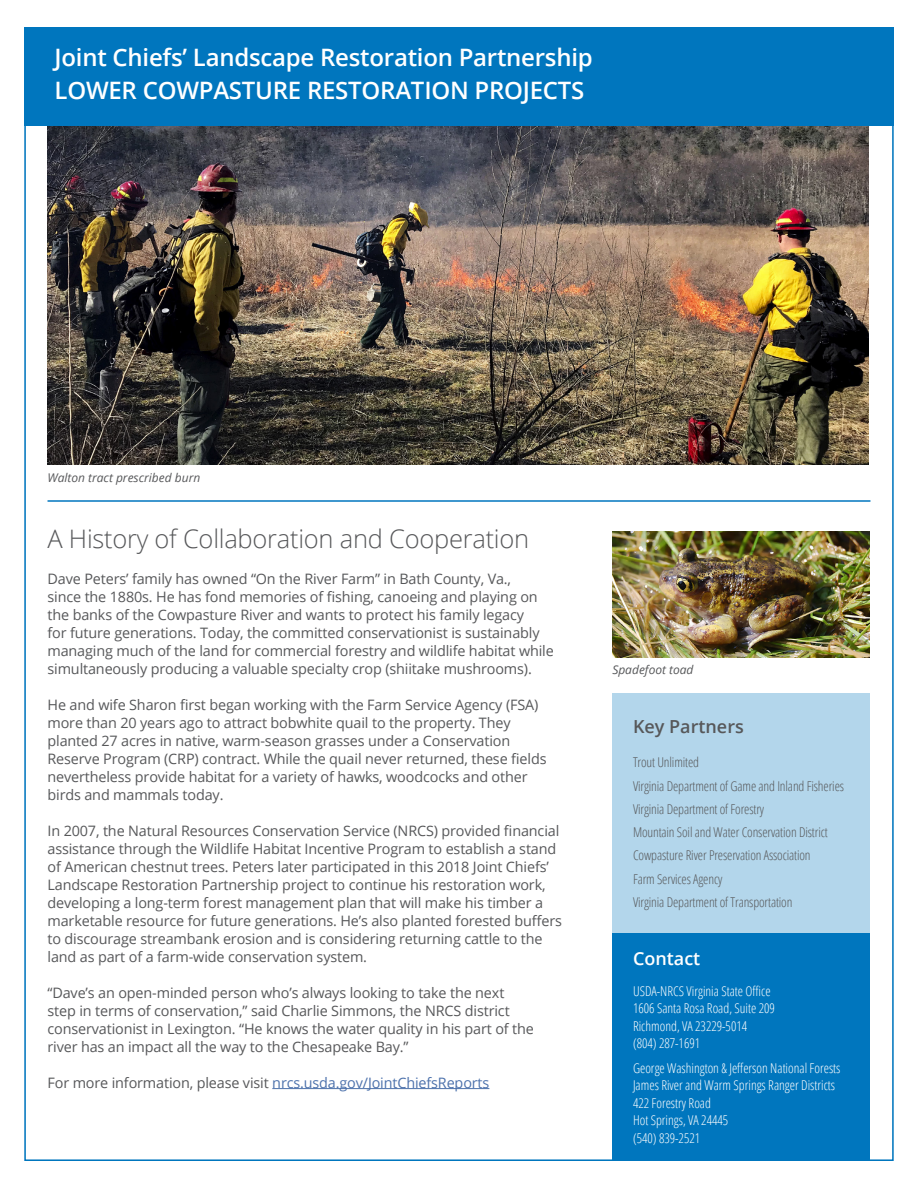
<style>
.page{position:relative;width:918px;height:1188px;background:#fff}
.page>*{position:absolute;margin:0;border:0;box-sizing:border-box;transform-origin:0 0}
.Story_Header{font:300 25.5px "Open Sans";letter-spacing:-.01em;color:#57585a}
.t1{font:600 24px/33.3px "Open Sans";letter-spacing:-.01em;color:#fff}
.Body_Text{font:600 18px "Open Sans";color:#57585a}
.Page_2_Callout_Heade{font:600 18px "Open Sans";color:#fff}
.Story_Body{font:14.4px/18px "Open Sans";letter-spacing:-.01em;color:#57585a}
.Story_Body-2{font:14.4px "Open Sans";letter-spacing:-.01em;color:#4d72ac}
.Body_Text-2{font:300 13.5px "Open Sans Condensed";letter-spacing:-.01em;color:#57585a}
.Page_2_Callout_Body{font:300 13.5px/17.5px "Open Sans Condensed";color:#fff}
.Photo_Caption{font:italic 12px "Open Sans";color:#57585a}
.s1{color:#57585a}
</style>
<div class="page">
<div style="left:24px;top:28px;width:870px;height:98px;background:#0076be"></div>
<div style="left:612px;top:933px;width:257px;height:228px;background:#0076be"></div>
<div style="left:612px;top:693px;width:257px;height:240px;background:#b3d6eb"></div>
<hr style="left:48px;top:500px;width:822px;height:2px;background:#0076be">
<img style="left:47px;top:126px;width:822px;height:339px">
<hr style="left:272px;top:1088px;width:217px;height:1px;background:#4d72ac">
<img style="left:612px;top:531px;width:257px;height:127px">
<h2 class="t1" style="left:55px;top:40px;width:540px">Joint Chiefs’ Landscape Restoration Partnership<br>LOWER COWPASTURE RESTORATION PROJECTS</h2>
<p class="Photo_Caption" style="left:48px;top:469px;width:154px">Walton tract prescribed burn</p>
<h2 class="Story_Header" style="left:48px;top:521px;width:483px">A History of Collaboration and Cooperation</h2>
<p class="Story_Body" style="left:48px;top:569px;width:508px">Dave Peters’ family has owned “On the River Farm” in Bath County, Va.,<br>since the 1880s. He has fond memories of fishing, canoeing and playing on the banks of the Cowpasture River and wants to protect his family legacy<br>for future generations. Today, the committed conservationist is sustainably managing much of the land for commercial forestry and wildlife habitat while simultaneously producing a valuable specialty crop (shiitake mushrooms).</p>
<p class="Story_Body" style="left:48px;top:695px;width:501px">He and wife Sharon first began working with the Farm Service Agency (FSA) more than 20 years ago to attract bobwhite quail to the property. They planted 27 acres in native, warm-season grasses under a Conservation Reserve Program (CRP) contract. While the quail never returned, these fields nevertheless provide habitat for a variety of hawks, woodcocks and other birds and mammals today.</p>
<p class="Story_Body" style="left:48px;top:821px;width:516px">In 2007, the Natural Resources Conservation Service (NRCS) provided financial assistance through the Wildlife Habitat Incentive Program to establish a stand of American chestnut trees. Peters later participated in this 2018 Joint Chiefs’ Landscape Restoration Partnership project to continue his restoration work, developing a long-term forest management plan that will make his timber a marketable resource for future generations. He’s also planted forested buffers to discourage streambank erosion and is considering returning cattle to the land as part of a farm-wide conservation system.</p>
<p class="Story_Body" style="left:48px;top:983px;width:488px">“Dave’s an open-minded person who’s always looking to take the next step in terms of conservation,” said Charlie Simmons, the NRCS district conservationist in Lexington. “He knows the water quality in his part of the river has an impact all the way to the Chesapeake Bay.”</p>
<p class="Story_Body-2" style="left:48px;top:1072px;width:443px"><span class="s1">For more information, please visit</span> nrcs.usda.gov/JointChiefsReports</p>
<p class="Photo_Caption" style="left:612px;top:662px;width:83px">Spadefoot toad</p>
<p class="Body_Text" style="left:633px;top:714px;width:112px">Key Partners</p>
<p class="Body_Text-2" style="left:633px;top:753px;width:68px">Trout Unlimited</p>
<p class="Body_Text-2" style="left:633px;top:776px;width:213px">Virginia Department of Game and Inland Fisheries</p>
<p class="Body_Text-2" style="left:633px;top:800px;width:133px">Virginia Department of Forestry</p>
<p class="Body_Text-2" style="left:633px;top:823px;width:196px">Mountain Soil and Water Conservation District</p>
<p class="Body_Text-2" style="left:633px;top:846px;width:179px">Cowpasture River Preservation Association</p>
<p class="Body_Text-2" style="left:633px;top:869px;width:91px">Farm Services Agency</p>
<p class="Body_Text-2" style="left:633px;top:893px;width:161px">Virginia Department of Transportation</p>
<h2 class="Page_2_Callout_Heade" style="left:633px;top:946px;width:69px">Contact</h2>
<p class="Page_2_Callout_Body" style="left:633px;top:982px;width:144px">USDA-NRCS Virginia State Office<br>1606 Santa Rosa Road, Suite 209<br>Richmond, VA 23229-5014<br>(804) 287-1691</p>
<p class="Page_2_Callout_Body" style="left:633px;top:1059px;width:209px">George Washington &amp; Jefferson National Forests<br>James River and Warm Springs Ranger Districts<br>422 Forestry Road<br>Hot Springs, VA 24445<br>(540) 839-2521</p>
</div>
